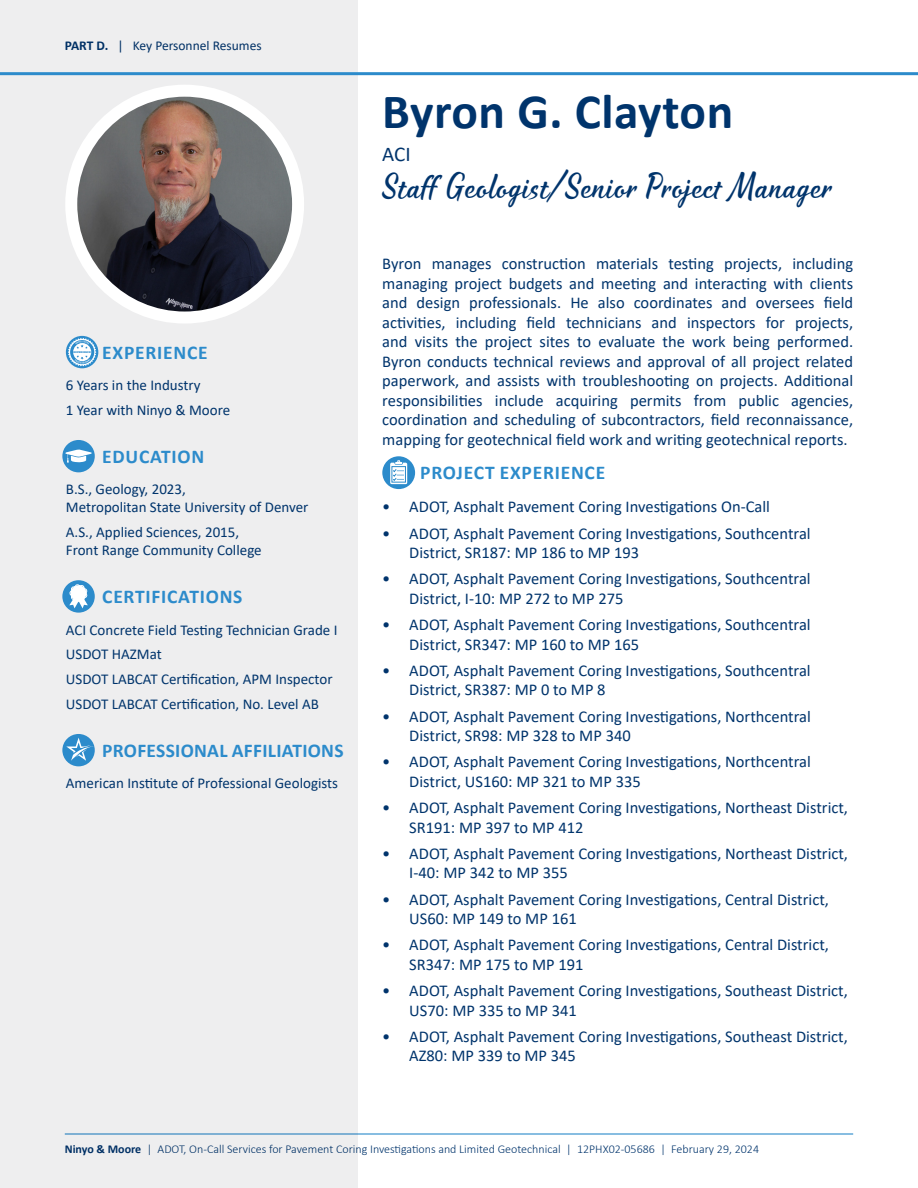
<style>
.page{position:relative;width:918px;height:1188px;background:#fff}
.page>*{position:absolute;margin:0;border:0;box-sizing:border-box;transform-origin:0 0}
._2023_Resumes-Large_Employee_Name{font:700 49.5px "Calibri";letter-spacing:.01em;color:#00346c}
._2023_Resumes-Large_Employee_Name-2{font:500 33px "Waialua";color:#00346c}
._2023_Resumes-Large_Employee_Name-3{font:21px "Calibri";color:#00346c}
._2023_Resume-Highlights{font:700 19.5px "Calibri";letter-spacing:.04em;color:#2c8bcb}
._2023_Resume-Highlights-2{font:700 19.5px "Calibri";letter-spacing:.015em;color:#2c8bcb}
._2023_Resumes-Body_Copy{font:16.5px/19.5px "Calibri";color:#00346c}
._2023_Resume-Highlights-3{font:15px/18px "Calibri";color:#00346c}
.Page_Header_-_Section_Name{font:13.5px "Calibri";color:#00346c}
.t1{font:300 12px "Calibri";color:#00346c}
._2023_Resumes-Large_Employee_Name-4{font:900 2.4px "Arial";letter-spacing:.005em;color:#2c8bcb}
.s1{font-weight:700}
</style>
<div class="page">
<hr style="left:65px;top:1133px;width:788px;height:2px;background:#2c8bcb">
<div style="left:0;top:0;width:357px;height:1188px;background:#eeeeef"></div>
<svg style="left:382px;top:456px;width:33px;height:33px"></svg>
<svg style="left:390px;top:460px;width:17px;height:24px"></svg>
<svg style="left:66px;top:336px;width:32px;height:32px"></svg>
<svg style="left:68px;top:338px;width:28px;height:28px"></svg>
<div style="left:62px;top:440px;width:33px;height:32px;background:#2c8bcb;border-radius:50%"></div>
<svg style="left:65px;top:449px;width:27px;height:14px"></svg>
<div style="left:62px;top:580px;width:33px;height:33px;background:#2c8bcb;border-radius:50%"></div>
<svg style="left:69px;top:584px;width:19px;height:24px"></svg>
<div style="left:62px;top:734px;width:33px;height:32px;background:#2c8bcb;border-radius:50%"></div>
<svg style="left:66px;top:738px;width:28px;height:23px"></svg>
<img style="left:78px;top:94px;width:220px;height:217px">
<div style="left:65px;top:85px;width:239px;height:239px;border:12px solid #fff;border-radius:50%"></div>
<hr style="left:0;top:72px;width:918px;height:3px;background:#2c8bcb">
<p class="Page_Header_-_Section_Name" style="left:65px;top:36px;width:198px"><span class="s1">PART D.</span> | Key Personnel Resumes</p>
<p class="_2023_Resume-Highlights" style="left:102px;top:338px;width:107px">EXPERIENCE</p>
<p class="_2023_Resume-Highlights-3" style="left:66px;top:376px;width:136px">6 Years in the Industry</p>
<p class="_2023_Resume-Highlights-3" style="left:66px;top:401px;width:166px">1 Year with Ninyo &amp; Moore</p>
<p class="_2023_Resume-Highlights" style="left:102px;top:443px;width:104px">EDUCATION</p>
<p class="_2023_Resume-Highlights-3" style="left:66px;top:480px;width:244px">B.S., Geology, 2023,<br>Metropolitan State University of Denver</p>
<p class="_2023_Resume-Highlights-3" style="left:66px;top:523px;width:175px">A.S., Applied Sciences, 2015,</p>
<p class="_2023_Resume-Highlights-3" style="left:66px;top:541px;width:197px">Front Range Community College</p>
<p class="_2023_Resume-Highlights" style="left:102px;top:583px;width:142px">CERTIFICATIONS</p>
<p class="_2023_Resume-Highlights-3" style="left:66px;top:620px;width:273px">ACI Concrete Field Testing Technician Grade I</p>
<p class="_2023_Resume-Highlights-3" style="left:66px;top:645px;width:97px">USDOT HAZMat</p>
<p class="_2023_Resume-Highlights-3" style="left:66px;top:670px;width:268px">USDOT LABCAT Certification, APM Inspector</p>
<p class="_2023_Resume-Highlights-3" style="left:66px;top:695px;width:255px">USDOT LABCAT Certification, No. Level AB</p>
<p class="_2023_Resume-Highlights-2" style="left:102px;top:737px;width:243px">PROFESSIONAL AFFILIATIONS</p>
<p class="_2023_Resume-Highlights-3" style="left:66px;top:774px;width:274px">American Institute of Professional Geologists</p>
<p class="_2023_Resumes-Large_Employee_Name-4" style="left:73px;top:350px;width:19px">EXPERIENCE</p>
<p class="_2023_Resumes-Large_Employee_Name" style="left:382px;top:76px;width:352px">Byron G. Clayton</p>
<p class="_2023_Resumes-Large_Employee_Name-3" style="left:382px;top:140px;width:30px">ACI</p>
<p class="_2023_Resumes-Large_Employee_Name-2" style="left:382px;top:167px;width:452px">Staff Geologist/Senior Project Manager</p>
<p class="_2023_Resumes-Body_Copy" style="left:382px;top:254px;width:472px;text-align:justify">Byron manages construction materials testing projects, including managing project budgets and meeting and interacting with clients and design professionals. He also coordinates and oversees field activities, including field technicians and inspectors for projects, and visits the project sites to evaluate the work being performed.<br>Byron conducts technical reviews and approval of all project related paperwork, and assists with troubleshooting on projects. Additional responsibilities include acquiring permits from public agencies, coordination and scheduling of subcontractors, field reconnaissance, mapping for geotechnical field work and writing geotechnical reports.</p>
<p class="_2023_Resume-Highlights" style="left:420px;top:459px;width:187px">PROJECT EXPERIENCE</p>
<p class="_2023_Resumes-Body_Copy" style="left:382px;top:497px;width:389px">• ADOT, Asphalt Pavement Coring Investigations On-Call</p>
<p class="_2023_Resumes-Body_Copy" style="left:409px;top:523px;width:403px;text-indent:-27px">• ADOT, Asphalt Pavement Coring Investigations, Southcentral<br>District, SR187: MP 186 to MP 193</p>
<p class="_2023_Resumes-Body_Copy" style="left:409px;top:569px;width:403px;text-indent:-27px">• ADOT, Asphalt Pavement Coring Investigations, Southcentral<br>District, I-10: MP 272 to MP 275</p>
<p class="_2023_Resumes-Body_Copy" style="left:409px;top:615px;width:403px;text-indent:-27px">• ADOT, Asphalt Pavement Coring Investigations, Southcentral<br>District, SR347: MP 160 to MP 165</p>
<p class="_2023_Resumes-Body_Copy" style="left:409px;top:660px;width:403px;text-indent:-27px">• ADOT, Asphalt Pavement Coring Investigations, Southcentral<br>District, SR387: MP 0 to MP 8</p>
<p class="_2023_Resumes-Body_Copy" style="left:409px;top:706px;width:403px;text-indent:-27px">• ADOT, Asphalt Pavement Coring Investigations, Northcentral<br>District, SR98: MP 328 to MP 340</p>
<p class="_2023_Resumes-Body_Copy" style="left:409px;top:752px;width:403px;text-indent:-27px">• ADOT, Asphalt Pavement Coring Investigations, Northcentral<br>District, US160: MP 321 to MP 335</p>
<p class="_2023_Resumes-Body_Copy" style="left:409px;top:798px;width:440px;text-indent:-27px">• ADOT, Asphalt Pavement Coring Investigations, Northeast District,<br>SR191: MP 397 to MP 412</p>
<p class="_2023_Resumes-Body_Copy" style="left:409px;top:843px;width:440px;text-indent:-27px">• ADOT, Asphalt Pavement Coring Investigations, Northeast District,<br>I-40: MP 342 to MP 355</p>
<p class="_2023_Resumes-Body_Copy" style="left:409px;top:889px;width:421px;text-indent:-27px">• ADOT, Asphalt Pavement Coring Investigations, Central District,<br>US60: MP 149 to MP 161</p>
<p class="_2023_Resumes-Body_Copy" style="left:409px;top:935px;width:421px;text-indent:-27px">• ADOT, Asphalt Pavement Coring Investigations, Central District,<br>SR347: MP 175 to MP 191</p>
<p class="_2023_Resumes-Body_Copy" style="left:409px;top:981px;width:440px;text-indent:-27px">• ADOT, Asphalt Pavement Coring Investigations, Southeast District,<br>US70: MP 335 to MP 341</p>
<p class="_2023_Resumes-Body_Copy" style="left:409px;top:1026px;width:440px;text-indent:-27px">• ADOT, Asphalt Pavement Coring Investigations, Southeast District,<br>AZ80: MP 339 to MP 345</p>
<p class="t1" style="left:65px;top:1141px;width:696px"><span class="s1">Ninyo &amp; Moore</span> | ADOT, On-Call Services for Pavement Coring Investigations and Limited Geotechnical | 12PHX02-05686 | February 29, 2024</p>
</div>
